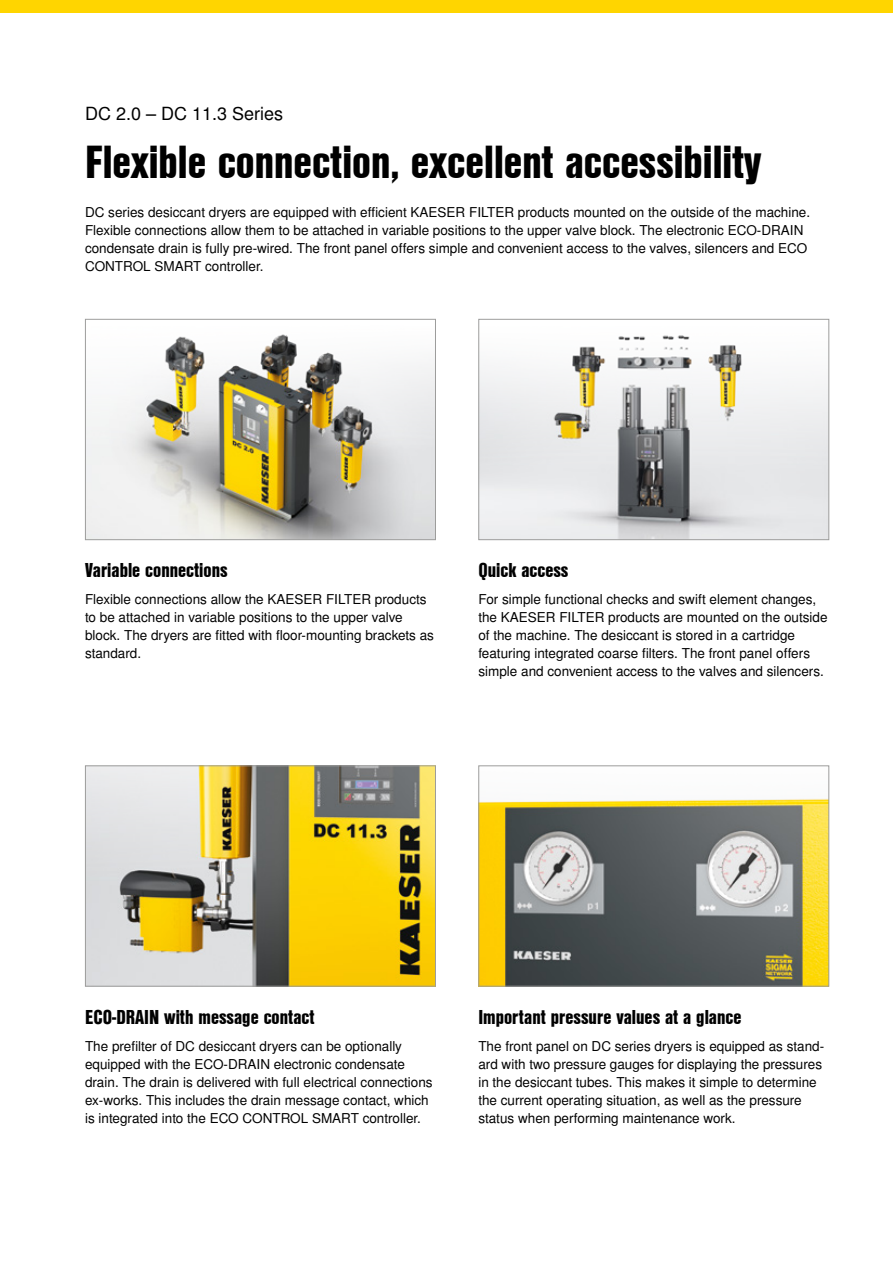
<style>
.page{position:relative;width:893px;height:1263px;background:#fff}
.page>*{position:absolute;margin:0;border:0;box-sizing:border-box;transform-origin:0 0}
.t1{font:45px "Nimbus San L Bla Con";color:#000}
.t2{font:19.5px "Nimbus San L Bla Con";color:#000}
.t3{font:18px "Nimbus San L";color:#000}
.t4{font:13.5px/18px "Nimbus San L";color:#000}
</style>
<div class="page">
<div style="left:0;top:0;width:893px;height:13px;background:#ffd500"></div>
<img style="left:87px;top:334px;width:347px;height:204px">
<div style="left:85px;top:319px;width:351px;height:221px;border:1px solid #9d9d9c"></div>
<img style="left:87px;top:767px;width:347px;height:217px">
<div style="left:85px;top:765px;width:351px;height:221px;border:1px solid #9d9d9c"></div>
<img style="left:480px;top:798px;width:347px;height:186px">
<div style="left:478px;top:765px;width:351px;height:221px;border:1px solid #9d9d9c"></div>
<img style="left:480px;top:335px;width:347px;height:203px">
<div style="left:478px;top:319px;width:351px;height:221px;border:1px solid #9d9d9c"></div>
<h3 class="t3" style="left:85px;top:103px;width:200px">DC 2.0 – DC 11.3 Series</h3>
<h1 class="t1" style="left:85px;top:128px;width:678px">Flexible connection, excellent accessibility</h1>
<p class="t4" style="left:85px;top:204px;width:727px">DC series desiccant dryers are equipped with efficient KAESER FILTER products mounted on the outside of the machine.<br>Flexible connections allow them to be attached in variable positions to the upper valve block. The electronic ECO-DRAIN condensate drain is fully pre-wired. The front panel offers simple and convenient access to the valves, silencers and ECO CONTROL SMART controller.</p>
<h2 class="t2" style="left:85px;top:556px;width:144px">Variable connections</h2>
<p class="t4" style="left:85px;top:591px;width:350px">Flexible connections allow the KAESER FILTER products to be attached in variable positions to the upper valve block. The dryers are fitted with floor-mounting brackets as standard.</p>
<h2 class="t2" style="left:478px;top:556px;width:92px">Quick access</h2>
<p class="t4" style="left:478px;top:591px;width:351px">For simple functional checks and swift element changes, the KAESER FILTER products are mounted on the outside of the machine. The desiccant is stored in a cartridge featuring integrated coarse filters. The front panel offers simple and convenient access to the valves and silencers.</p>
<h2 class="t2" style="left:85px;top:1003px;width:231px">ECO-DRAIN with message contact</h2>
<p class="t4" style="left:85px;top:1038px;width:349px">The prefilter of DC desiccant dryers can be optionally equipped with the ECO-DRAIN electronic condensate drain. The drain is delivered with full electrical connections ex-works. This includes the drain message contact, which is integrated into the ECO CONTROL SMART controller.</p>
<h2 class="t2" style="left:478px;top:1003px;width:265px">Important pressure values at a glance</h2>
<p class="t4" style="left:478px;top:1038px;width:347px">The front panel on DC series dryers is equipped as stand&shy;ard with two pressure gauges for displaying the pressures in the desiccant tubes. This makes it simple to determine the current operating situation, as well as the pressure status when performing maintenance work.</p>
</div>
